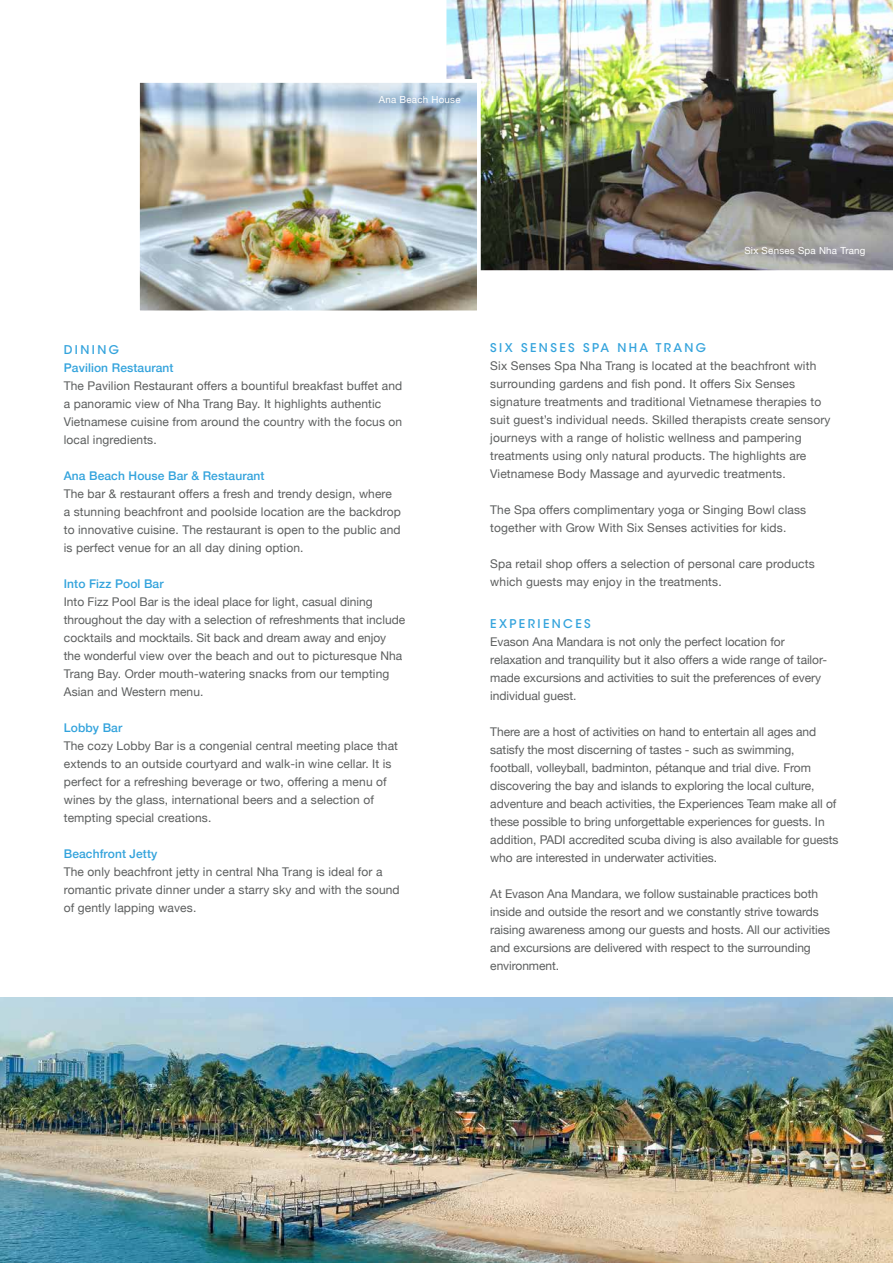
<style>
.page{position:relative;width:893px;height:1263px;background:#fff}
.page>*{position:absolute;margin:0;border:0;box-sizing:border-box;transform-origin:0 0}
.t1{font:12px/18px "Helvetica Neue";letter-spacing:.01em;color:#5c5e5e}
.t2{font:500 12px "Helvetica Neue";letter-spacing:.01em;color:#33a3dc}
.t3{font:500 12px "ITC Avant Garde Std";letter-spacing:.2em;color:#33a3dc}
.t4{font:9.75px "Helvetica Neue";letter-spacing:.025em;color:#fff}
</style>
<div class="page">
<img style="left:446px;top:0;width:447px;height:271px">
<img style="left:141px;top:84px;width:335px;height:225px">
<div style="left:136px;top:79px;width:345px;height:235px;border:4px solid #fff"></div>
<img style="left:0;top:998px;width:893px;height:265px">
<p class="t4" style="left:379px;top:92px;width:83px">Ana Beach House</p>
<p class="t3" style="left:64px;top:342px;width:57px">DINING</p>
<p class="t2" style="left:64px;top:358px;width:111px">Pavilion Restaurant</p>
<p class="t1" style="left:64px;top:378px;width:340px">The Pavilion Restaurant offers a bountiful breakfast buffet and a panoramic view of Nha Trang Bay. It highlights authentic Vietnamese cuisine from around the country with the focus on local ingredients.</p>
<p class="t2" style="left:64px;top:466px;width:202px">Ana Beach House Bar &amp; Restaurant</p>
<p class="t1" style="left:64px;top:486px;width:339px">The bar &amp; restaurant offers a fresh and trendy design, where a stunning beachfront and poolside location are the backdrop to innovative cuisine. The restaurant is open to the public and is perfect venue for an all day dining option.</p>
<p class="t2" style="left:64px;top:574px;width:101px">Into Fizz Pool Bar</p>
<p class="t1" style="left:64px;top:594px;width:343px">Into Fizz Pool Bar is the ideal place for light, casual dining throughout the day with a selection of refreshments that include cocktails and mocktails. Sit back and dream away and enjoy the wonderful view over the beach and out to picturesque Nha Trang Bay. Order mouth-watering snacks from our tempting Asian and Western menu.</p>
<p class="t2" style="left:64px;top:718px;width:60px">Lobby Bar</p>
<p class="t1" style="left:64px;top:738px;width:336px">The cozy Lobby Bar is a congenial central meeting place that extends to an outside courtyard and walk-in wine cellar. It is perfect for a refreshing beverage or two, offering a menu of wines by the glass, international beers and a selection of tempting special creations.</p>
<p class="t2" style="left:64px;top:844px;width:95px">Beachfront Jetty</p>
<p class="t1" style="left:64px;top:864px;width:337px">The only beachfront jetty in central Nha Trang is ideal for a romantic private dinner under a starry sky and with the sound of gently lapping waves.</p>
<p class="t4" style="left:744px;top:243px;width:123px">Six Senses Spa Nha Trang</p>
<p class="t3" style="left:490px;top:340px;width:217px">SIX SENSES SPA NHA TRANG</p>
<p class="t1" style="left:490px;top:358px;width:342px">Six Senses Spa Nha Trang is located at the beachfront with surrounding gardens and fish pond. It offers Six Senses signature treatments and traditional Vietnamese therapies to suit guest’s individual needs. Skilled therapists create sensory journeys with a range of holistic wellness and pampering treatments using only natural products. The highlights are Vietnamese Body Massage and ayurvedic treatments.</p>
<p class="t1" style="left:490px;top:502px;width:317px">The Spa offers complimentary yoga or Singing Bowl class together with Grow With Six Senses activities for kids.</p>
<p class="t1" style="left:490px;top:556px;width:326px">Spa retail shop offers a selection of personal care products which guests may enjoy in the treatments.</p>
<p class="t3" style="left:490px;top:616px;width:102px">EXPERIENCES</p>
<p class="t1" style="left:490px;top:634px;width:338px">Evason Ana Mandara is not only the perfect location for relaxation and tranquility but it also offers a wide range of tailor&shy;made excursions and activities to suit the preferences of every individual guest.</p>
<p class="t1" style="left:490px;top:724px;width:350px">There are a host of activities on hand to entertain all ages and satisfy the most discerning of tastes - such as swimming, football, volleyball, badminton, pétanque and trial dive. From discovering the bay and islands to exploring the local culture, adventure and beach activities, the Experiences Team make all of these possible to bring unforgettable experiences for guests. In addition, PADI accredited scuba diving is also available for guests who are interested in underwater activities.</p>
<p class="t1" style="left:490px;top:886px;width:341px">At Evason Ana Mandara, we follow sustainable practices both inside and outside the resort and we constantly strive towards raising awareness among our guests and hosts. All our activities and excursions are delivered with respect to the surrounding environment.</p>
</div>
